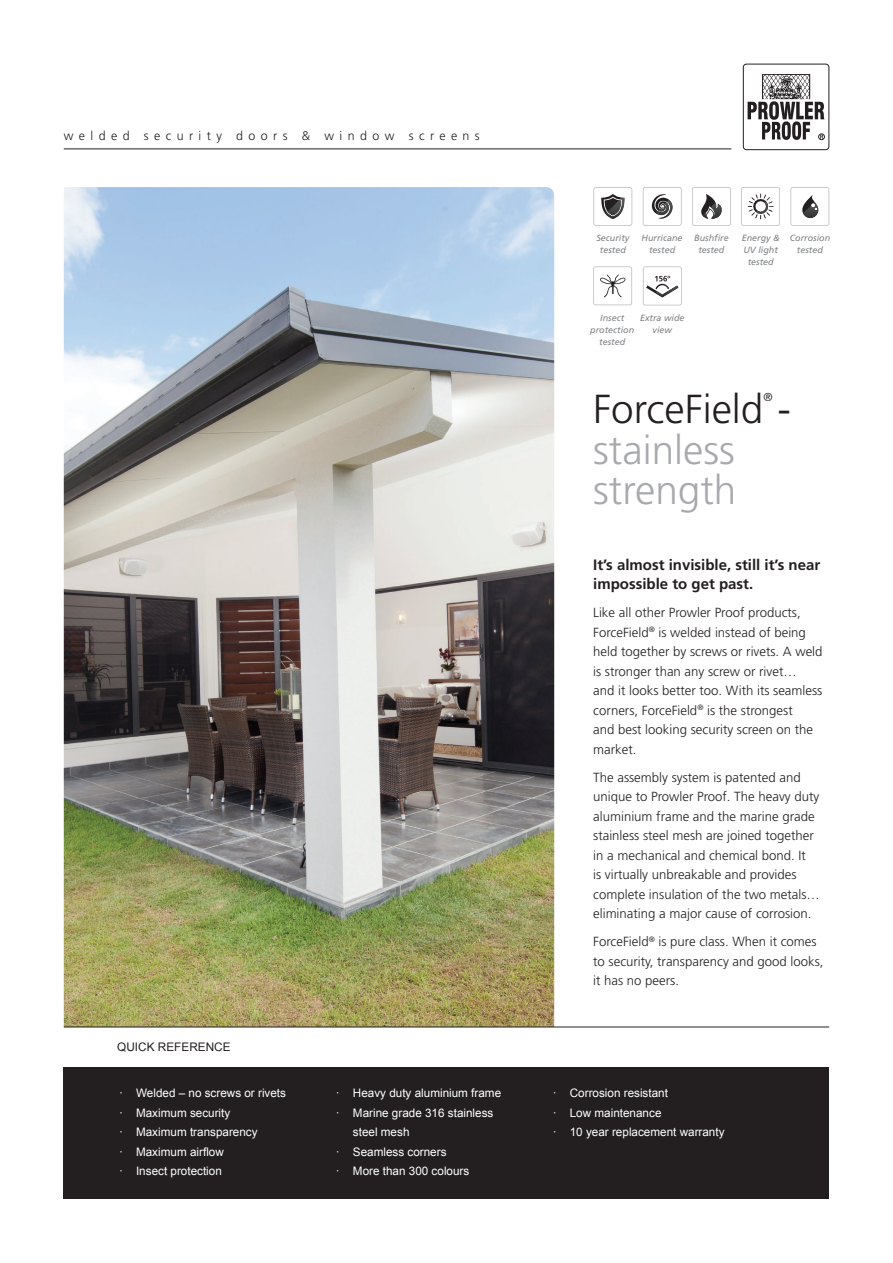
<style>
.page{position:relative;width:893px;height:1263px;background:#fff}
.page>*{position:absolute;margin:0;border:0;box-sizing:border-box;transform-origin:0 0}
.t1{font:300 40.5px/40.5px "Frutiger";color:#a8a9ad}
.t2{font:300 40.5px "Frutiger";color:#231f20}
.t3{font:700 15px/19.5px "Frutiger CE";color:#231f20}
.t4{font:300 13.2px/19.5px "Frutiger";color:#231f20}
.t5{font:300 12.45px "Frutiger";letter-spacing:.435em;color:#231f20}
.t6{font:11.85px "Arial";color:#231f20}
.Quick_Ref_Points{font:11.7px/19.5px "Arial";color:#fff}
.t7{font:300 11.55px "Frutiger";color:#231f20}
.Captions_front{font:italic 9px/12px "Frutiger CE";color:#808285;text-align:center}
</style>
<div class="page">
<img style="left:64px;top:187px;width:490px;height:840px">
<div style="left:743px;top:64px;width:86px;height:86px;border:1px solid #231f20;border-radius:3px"></div>
<svg style="left:748px;top:74px;width:77px;height:66px"></svg>
<hr style="left:64px;top:149px;width:667px;height:1px;background:#231f20">
<svg style="left:791px;top:187px;width:38px;height:39px"></svg>
<svg style="left:741px;top:187px;width:39px;height:39px"></svg>
<svg style="left:643px;top:187px;width:38px;height:39px"></svg>
<svg style="left:692px;top:187px;width:39px;height:39px"></svg>
<svg style="left:594px;top:187px;width:38px;height:39px"></svg>
<svg style="left:593px;top:267px;width:39px;height:38px"></svg>
<svg style="left:643px;top:267px;width:39px;height:38px"></svg>
<div style="left:64px;top:1067px;width:765px;height:132px;background:#231f20"></div>
<hr style="left:64px;top:1027px;width:765px;height:1px;background:#231f20">
<p class="t5" style="left:64px;top:129px;width:418px">welded security doors &amp; window screens</p>
<p class="t6" style="left:117px;top:1039px;width:115px">QUICK REFERENCE</p>
<p class="Quick_Ref_Points" style="left:119px;top:1083px;width:168px">· Welded – no screws or rivets</p>
<p class="Quick_Ref_Points" style="left:119px;top:1103px;width:113px">· Maximum security</p>
<p class="Quick_Ref_Points" style="left:119px;top:1122px;width:140px">· Maximum transparency</p>
<p class="Quick_Ref_Points" style="left:119px;top:1142px;width:106px">· Maximum airflow</p>
<p class="Quick_Ref_Points" style="left:119px;top:1161px;width:104px">· Insect protection</p>
<p class="Quick_Ref_Points" style="left:336px;top:1083px;width:167px">· Heavy duty aluminium frame</p>
<p class="Quick_Ref_Points" style="left:353px;top:1103px;width:142px;text-indent:-17px">· Marine grade 316 stainless steel mesh</p>
<p class="Quick_Ref_Points" style="left:336px;top:1142px;width:112px">· Seamless corners</p>
<p class="Quick_Ref_Points" style="left:336px;top:1161px;width:135px">· More than 300 colours</p>
<p class="Captions_front" style="left:596px;top:232px;width:35px">Security tested</p>
<p class="Captions_front" style="left:642px;top:232px;width:43px">Hurricane</p>
<p class="Captions_front" style="left:649px;top:244px;width:28px">tested</p>
<p class="Captions_front" style="left:694px;top:232px;width:36px">Bushfire tested</p>
<p class="Captions_front" style="left:742px;top:232px;width:40px">Energy &amp;<br>UV light tested</p>
<p class="Captions_front" style="left:790px;top:232px;width:42px">Corrosion tested</p>
<p class="Captions_front" style="left:640px;top:311px;width:46px">Extra wide view</p>
<p class="Captions_front" style="left:590px;top:311px;width:46px">Insect protection</p>
<p class="Captions_front" style="left:599px;top:335px;width:28px">tested</p>
<p class="t2" style="left:593px;top:386px;width:199px">ForceField -</p>
<p class="t7" style="left:763px;top:391px;width:11px">®</p>
<p class="t1" style="left:593px;top:430px;width:145px">stainless strength</p>
<p class="t3" style="left:593px;top:554px;width:229px">It’s almost invisible, still it’s near impossible to get past.</p>
<p class="t4" style="left:593px;top:603px;width:231px">Like all other Prowler Proof products, ForceField<sup>®</sup> is welded instead of being held together by screws or rivets. A weld is stronger than any screw or rivet…<br>and it looks better too. With its seamless corners, ForceField<sup>®</sup> is the strongest<br>and best looking security screen on the market.</p>
<p class="t4" style="left:593px;top:767px;width:228px">The assembly system is patented and unique to Prowler Proof. The heavy duty aluminium frame and the marine grade stainless steel mesh are joined together in a mechanical and chemical bond. It<br>is virtually unbreakable and provides complete insulation of the two metals… eliminating a major cause of corrosion.</p>
<p class="t4" style="left:593px;top:932px;width:232px">ForceField<sup>®</sup> is pure class. When it comes to security, transparency and good looks, it has no peers.</p>
<p class="Quick_Ref_Points" style="left:553px;top:1083px;width:117px">· Corrosion resistant</p>
<p class="Quick_Ref_Points" style="left:553px;top:1103px;width:110px">· Low maintenance</p>
<p class="Quick_Ref_Points" style="left:553px;top:1122px;width:173px">· 10 year replacement warranty</p>
</div>
